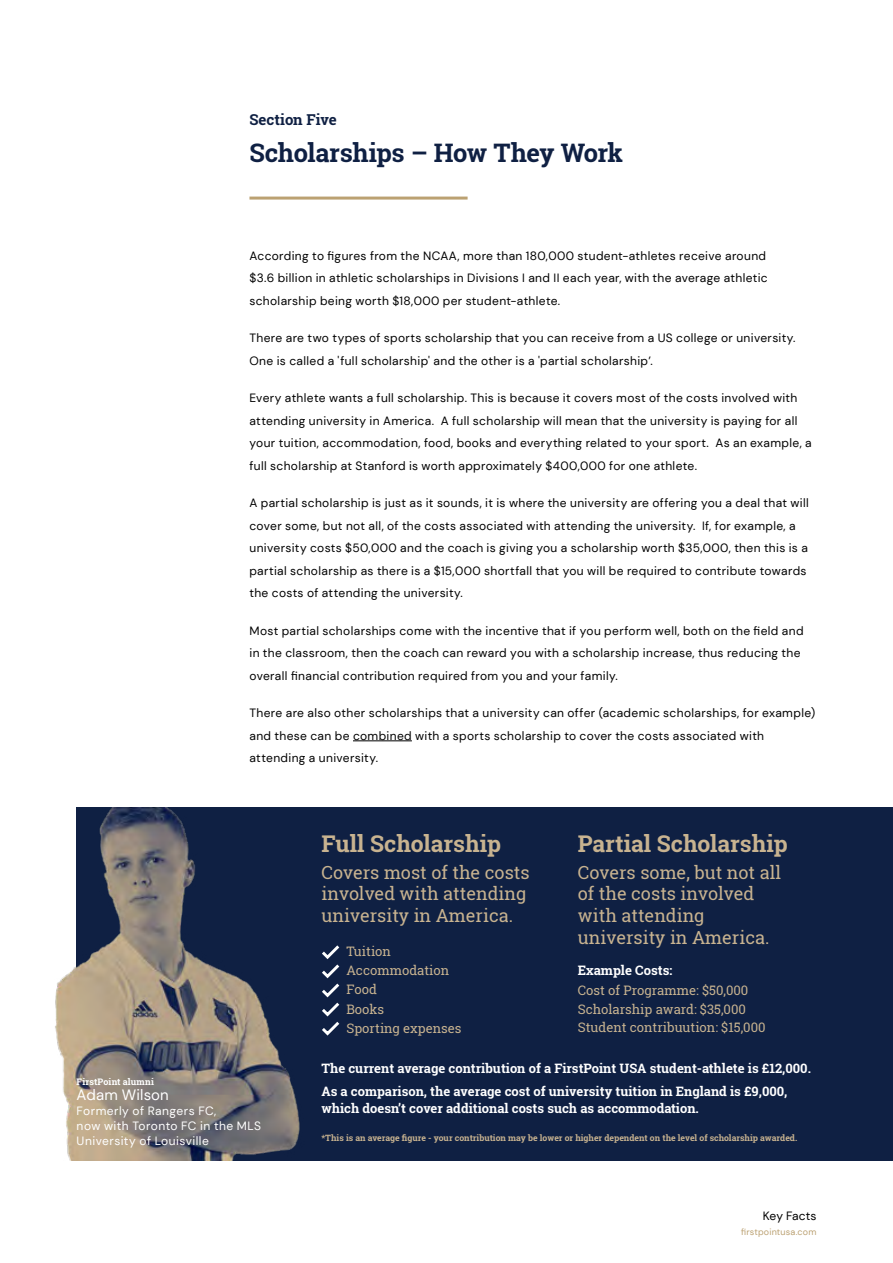
<style>
.page{position:relative;width:893px;height:1263px;background:#fff}
.page>*{position:absolute;margin:0;border:0;box-sizing:border-box;transform-origin:0 0}
.t1{font:700 25.5px "Roboto Slab";letter-spacing:-.015em;color:#0f2043}
.t2{font:700 23.1px "Roboto Slab";color:#c8b390}
.t3{font:18px/21.6px "Roboto Slab";color:#c8b390}
.t4{font:700 15px "Roboto Slab";color:#0f2043}
.t5{font:15px "DM Sans";letter-spacing:.01em;color:#fff}
.t6{font:700 13.05px/22.6px "Roboto Slab";color:#fff}
.t7{font:13.05px/19.2px "Roboto Slab";color:#c8b390}
.t8{font:12px/22.5px "DM Sans";letter-spacing:.03em;color:#000}
.t9{font:12px/15px "DM Sans";letter-spacing:.04em;color:#fff}
.t10{font:12px "DM Sans";color:#000}
.t11{font:9px "DM Sans";letter-spacing:.015em;color:#bba172}
.t12{font:700 9px "Roboto Slab";letter-spacing:.02em;color:#fff}
.t13{font:700 8.7px "Roboto Slab";color:#c8b390}
</style>
<div class="page">
<hr style="left:353px;top:740px;width:59px;height:1px;background:#000">
<hr style="left:249px;top:197px;width:219px;height:3px;background:#bba172">
<div style="left:77px;top:807px;width:816px;height:354px;background:#0f2043"></div>
<svg style="left:322px;top:945px;width:18px;height:91px"></svg>
<img style="left:55px;top:807px;width:245px;height:354px">
<p class="t4" style="left:249px;top:109px;width:89px">Section Five</p>
<h1 class="t1" style="left:249px;top:135px;width:375px">Scholarships – How They Work</h1>
<p class="t8" style="left:249px;top:244px;width:520px">According to figures from the NCAA, more than 180,000 student-athletes receive around $3.6 billion in athletic scholarships in Divisions I and II each year, with the average athletic scholarship being worth $18,000 per student-athlete.</p>
<p class="t8" style="left:249px;top:327px;width:548px">There are two types of sports scholarship that you can receive from a US college or university.<br>One is called a 'full scholarship' and the other is a 'partial scholarship’.</p>
<p class="t8" style="left:249px;top:387px;width:564px">Every athlete wants a full scholarship. This is because it covers most of the costs involved with attending university in America. A full scholarship will mean that the university is paying for all your tuition, accommodation, food, books and everything related to your sport. As an example, a full scholarship at Stanford is worth approximately $400,000 for one athlete.</p>
<p class="t8" style="left:249px;top:492px;width:561px">A partial scholarship is just as it sounds, it is where the university are offering you a deal that will cover some, but not all, of the costs associated with attending the university. If, for example, a university costs $50,000 and the coach is giving you a scholarship worth $35,000, then this is a partial scholarship as there is a $15,000 shortfall that you will be required to contribute towards the costs of attending the university.</p>
<p class="t8" style="left:249px;top:619px;width:556px">Most partial scholarships come with the incentive that if you perform well, both on the field and in the classroom, then the coach can reward you with a scholarship increase, thus reducing the overall financial contribution required from you and your family.</p>
<p class="t8" style="left:249px;top:702px;width:567px">There are also other scholarships that a university can offer (academic scholarships, for example) and these can be combined with a sports scholarship to cover the costs associated with attending a university.</p>
<p class="t12" style="left:77px;top:1075px;width:79px">FirstPoint alumni</p>
<p class="t5" style="left:77px;top:1085px;width:94px">Adam Wilson</p>
<p class="t9" style="left:77px;top:1103px;width:186px">Formerly of Rangers FC,<br>now with Toronto FC in the MLS<br>University of Louisville</p>
<h2 class="t2" style="left:578px;top:828px;width:212px">Partial Scholarship</h2>
<h3 class="t3" style="left:578px;top:861px;width:205px">Covers some, but not all of the costs involved with attending university in America.</h3>
<p class="t6" style="left:578px;top:958px;width:96px">Example Costs:</p>
<p class="t7" style="left:578px;top:980px;width:172px;line-height:19.6px">Cost of Programme: $50,000<br>Scholarship award: $35,000</p>
<p class="t7" style="left:578px;top:1017px;width:189px">Student contribuution: $15,000</p>
<p class="t6" style="left:321px;top:1057px;width:491px">The current average contribution of a FirstPoint USA student-athlete is £12,000.<br>As a comparison, the average cost of university tuition in England is £9,000,</p>
<p class="t6" style="left:321px;top:1096px;width:379px">which doesn’t cover additional costs such as accommodation.</p>
<p class="t13" style="left:321px;top:1131px;width:477px">*This is an average figure - your contribution may be lower or higher dependent on the level of scholarship awarded.</p>
<h2 class="t2" style="left:321px;top:828px;width:181px">Full Scholarship</h2>
<h3 class="t3" style="left:321px;top:861px;width:210px">Covers most of the costs involved with attending university in America.</h3>
<p class="t7" style="left:346px;top:941px;width:117px">Tuition<br>Accommodation<br>Food<br>Books<br>Sporting expenses</p>
<p class="t10" style="left:763px;top:1208px;width:55px">Key Facts</p>
<p class="t11" style="left:741px;top:1226px;width:77px">firstpointusa.com</p>
</div>
